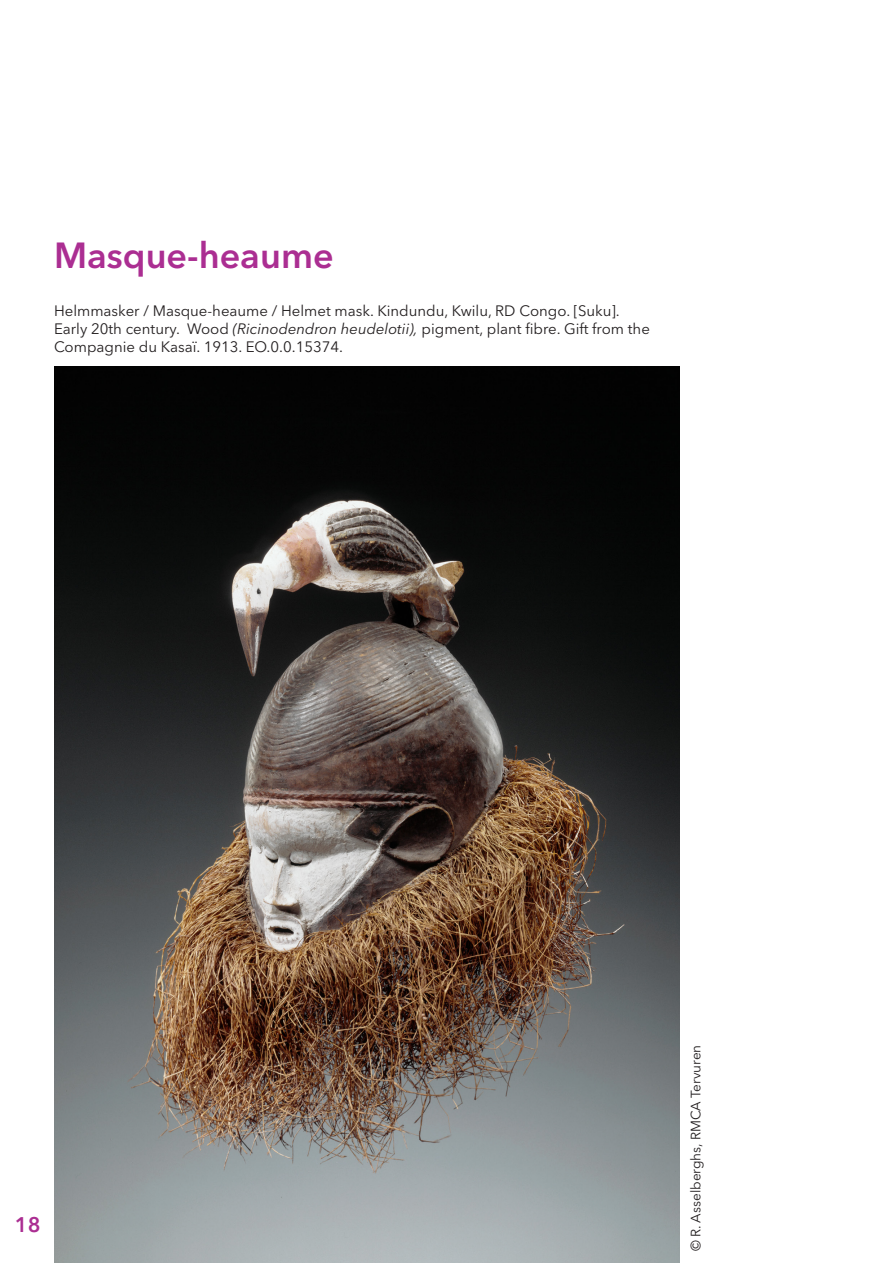
<style>
.page{position:relative;width:893px;height:1263px;background:#fff}
.page>*{position:absolute;margin:0;border:0;box-sizing:border-box;transform-origin:0 0}
.objecten_titels{font:600 36px "Avenir Next LT Pro";color:#ab2e92}
.t1{font:600 21px "Avenir Next LT Pro";color:#ab2e92}
.tekst{font:15px/18px "Avenir Next LT Pro";color:#231f20}
.tekst-2{font:13.5px "Avenir Next LT Pro";color:#231f20}
.s1{font-style:italic}
</style>
<div class="page">
<img style="left:54px;top:367px;width:625px;height:896px">
<p class="objecten_titels" style="left:54px;top:234px;width:281px">Masque-heaume</p>
<p class="tekst" style="left:54px;top:302px;width:597px">Helmmasker / Masque-heaume / Helmet mask. Kindundu, Kwilu, RD Congo. [Suku].<br>Early 20th century. Wood <span class="s1">(Ricinodendron heudelotii),</span> pigment, plant fibre. Gift from the<br>Compagnie du Kasaï. 1913. EO.0.0.15374.</p>
<h2 class="t1" style="left:15px;top:1212px;width:27px">18</h2>
<p class="tekst-2" style="left:688px;top:1251px;width:208px;rotate:-90deg">© R. Asselberghs, RMCA Tervuren</p>
</div>
